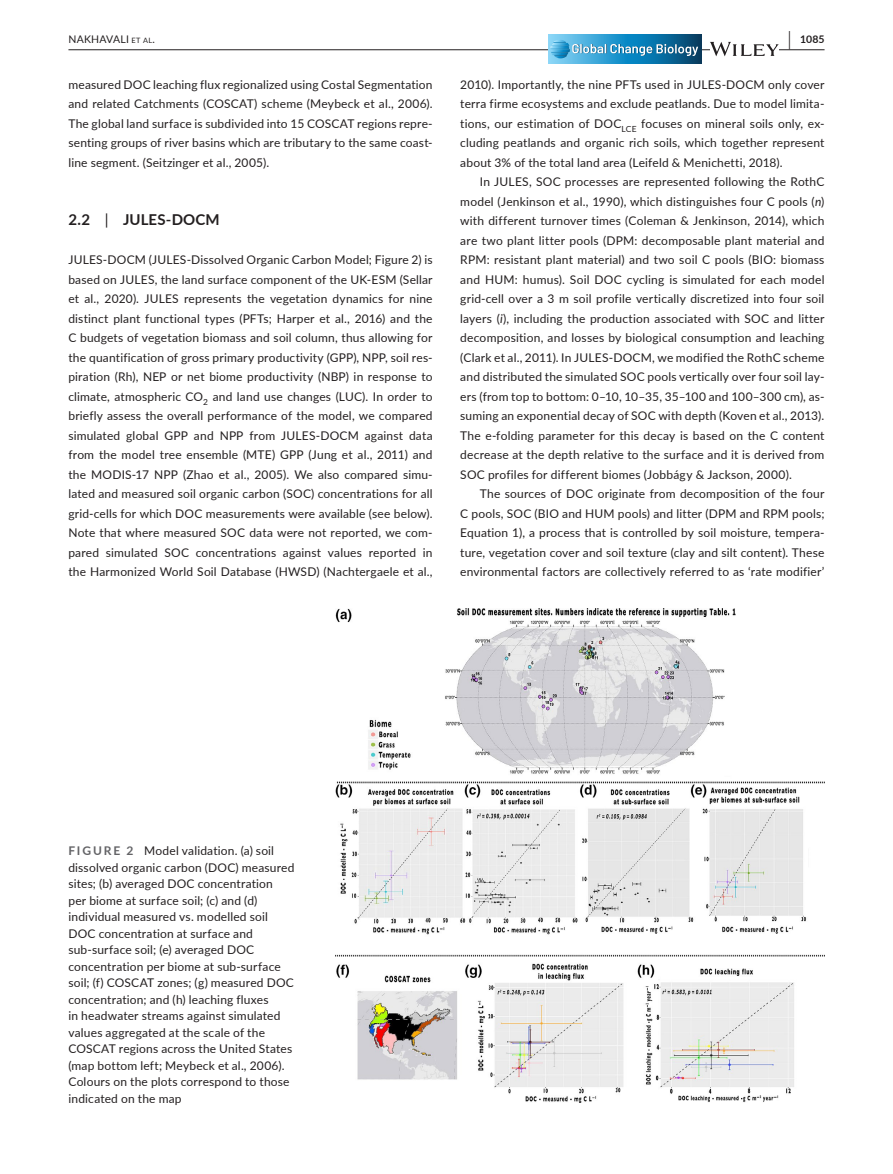
<style>
.page{position:relative;width:893px;height:1174px;background:#fff}
.page>*{position:absolute;margin:0;border:0;box-sizing:border-box;transform-origin:0 0}
.t1{font:700 15px "Lato";letter-spacing:.01em;color:#231f20}
.t2{font:12px/19.5px "Lato";letter-spacing:.015em;color:#231f20;text-align:justify}
.t3{font:10.5px "Lato";letter-spacing:.025em;color:#231f20}
.t4{font:700 10.5px "Lato";color:#231f20}
.s1{font-size:7.35px}
.s2{font-size:19.5px}
.s3{font-style:italic}
.s4{font-weight:400}
.s5{font-weight:700;color:#636366}
</style>
<div class="page">
<hr style="left:68px;top:49px;width:756px;height:1px;background:#231f20">
<svg style="left:548px;top:34px;width:153px;height:30px;background:#2b8dbd"></svg>
<svg style="left:550px;top:40px;width:149px;height:18px;background:#4999c2"></svg>
<svg style="left:710px;top:42px;width:69px;height:14px"></svg>
<img style="left:335px;top:608px;width:489px;height:495px">
<p class="t3" style="left:68px;top:31px;width:88px">NAKHAVALI <span class="s1">et al</span>.</p>
<p class="t4" style="left:789px;top:31px;width:37px"><span class="s2">|</span> 1085</p>
<p class="t2" style="left:68px;top:74px;width:366px">measured DOC leaching flux regionalized using Costal Segmentation and related Catchments (COSCAT) scheme (Meybeck et al., 2006).<br>The global land surface is subdivided into 15 COSCAT regions repre&shy;senting groups of river basins which are tributary to the same coast&shy;line segment. (Seitzinger et al., 2005).</p>
<p class="t2" style="left:460px;top:74px;width:366px">2010). Importantly, the nine PFTs used in JULES-DOCM only cover terra firme ecosystems and exclude peatlands. Due to model limita&shy;tions, our estimation of DOC<sub>LCE</sub> focuses on mineral soils only, ex&shy;cluding peatlands and organic rich soils, which together represent about 3% of the total land area (Leifeld &amp; Menichetti, 2018).</p>
<p class="t2" style="left:460px;top:171px;width:366px;text-indent:20px">In JULES, SOC processes are represented following the RothC model (Jenkinson et al., 1990), which distinguishes four C pools (<span class="s3">n</span>) with different turnover times (Coleman &amp; Jenkinson, 2014), which are two plant litter pools (DPM: decomposable plant material and RPM: resistant plant material) and two soil C pools (BIO: biomass and HUM: humus). Soil DOC cycling is simulated for each model grid-cell over a 3 m soil profile vertically discretized into four soil layers (<span class="s3">i</span>), including the production associated with SOC and litter decomposition, and losses by biological consumption and leaching (Clark et al., 2011). In JULES-DOCM, we modified the RothC scheme and distributed the simulated SOC pools vertically over four soil lay&shy;ers (from top to bottom: 0–10, 10–35, 35–100 and 100–300 cm), as&shy;suming an exponential decay of SOC with depth (Koven et al., 2013).<br>The e-folding parameter for this decay is based on the C content decrease at the depth relative to the surface and it is derived from SOC profiles for different biomes (Jobbágy &amp; Jackson, 2000).</p>
<p class="t2" style="left:460px;top:483px;width:366px;text-indent:20px">The sources of DOC originate from decomposition of the four C pools, SOC (BIO and HUM pools) and litter (DPM and RPM pools; Equation 1), a process that is controlled by soil moisture, tempera&shy;ture, vegetation cover and soil texture (clay and silt content). These environmental factors are collectively referred to as ‘rate modifier’</p>
<p class="t1" style="left:68px;top:209px;width:153px">2.2 <span class="s4">|</span> JULES-DOCM</p>
<p class="t2" style="left:68px;top:249px;width:366px">JULES-DOCM (JULES-Dissolved Organic Carbon Model; Figure 2) is based on JULES, the land surface component of the UK-ESM (Sellar et al., 2020). JULES represents the vegetation dynamics for nine distinct plant functional types (PFTs; Harper et al., 2016) and the C budgets of vegetation biomass and soil column, thus allowing for the quantification of gross primary productivity (GPP), NPP, soil res&shy;piration (Rh), NEP or net biome productivity (NBP) in response to climate, atmospheric CO<sub>2</sub> and land use changes (LUC). In order to briefly assess the overall performance of the model, we compared simulated global GPP and NPP from JULES-DOCM against data from the model tree ensemble (MTE) GPP (Jung et al., 2011) and the MODIS-17 NPP (Zhao et al., 2005). We also compared simu&shy;lated and measured soil organic carbon (SOC) concentrations for all grid-cells for which DOC measurements were available (see below).<br>Note that where measured SOC data were not reported, we com&shy;pared simulated SOC concentrations against values reported in the Harmonized World Soil Database (HWSD) (Nachtergaele et al.,</p>
<p class="t2" style="left:68px;top:842px;width:228px;line-height:16.5px;text-align:left"><span class="s5">FIGURE 2</span> Model validation. (a) soil dissolved organic carbon (DOC) measured sites; (b) averaged DOC concentration<br>per biome at surface soil; (c) and (d) individual measured vs. modelled soil DOC concentration at surface and sub-surface soil; (e) averaged DOC concentration per biome at sub-surface soil; (f) COSCAT zones; (g) measured DOC concentration; and (h) leaching fluxes<br>in headwater streams against simulated values aggregated at the scale of the COSCAT regions across the United States (map bottom left; Meybeck et al., 2006).<br>Colours on the plots correspond to those indicated on the map</p>
</div>
